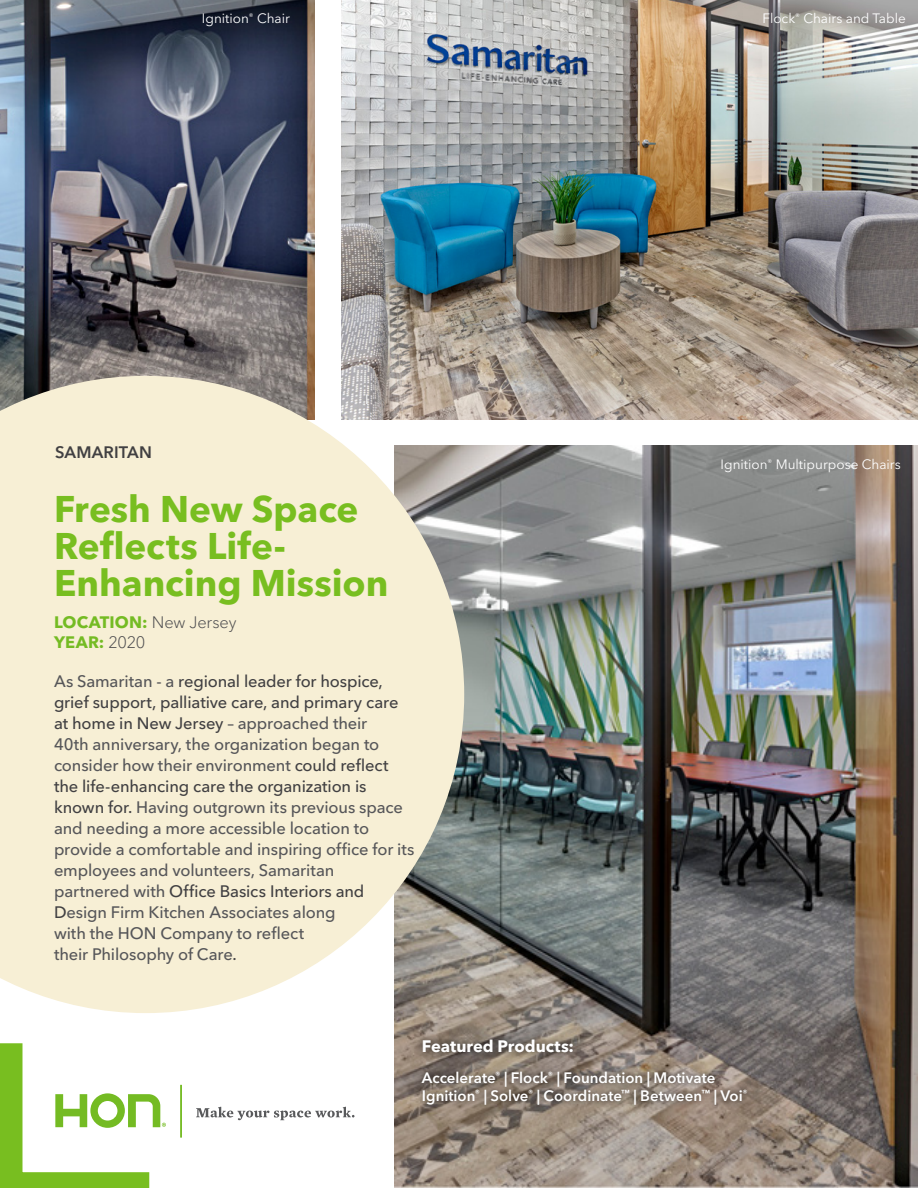
<style>
.page{position:relative;width:918px;height:1188px;background:#fff}
.page>*{position:absolute;margin:0;border:0;box-sizing:border-box;transform-origin:0 0}
.t1{font:700 36.75px/36.8px "Avenir Next LT Pro";color:#78be20}
.t2{font:500 16.5px/21px "Avenir Next LT Pro";letter-spacing:-.01em;color:#565659}
.t3{font:700 16.5px "Avenir Next LT Pro";letter-spacing:.005em;color:#74bb23}
.t4{font:700 16.5px "Avenir Next LT Pro";letter-spacing:-.005em;color:#fff}
.t5{font:600 16.5px "Avenir Next LT Pro";letter-spacing:.01em;color:#414042}
.t6{font:600 15px/18px "Avenir Next LT Pro";color:#fff}
.t7{font:13.5px "Avenir Next LT Pro";color:#fff}
.s1{font-weight:300;color:#4d4d4f}
.s2{color:#414042}
</style>
<div class="page">
<img style="left:341px;top:0;width:577px;height:419px">
<img style="left:0;top:0;width:314px;height:376px">
<img style="left:394px;top:446px;width:524px;height:742px">
<svg style="left:0;top:376px;width:464px;height:637px;background:#ede6cf"></svg>
<svg style="left:0;top:1043px;width:166px;height:145px"></svg>
<hr style="left:180px;top:1085px;width:2px;height:53px;background:#74bb23">
<svg style="left:196px;top:1107px;width:159px;height:13px"></svg>
<div style="left:415px;top:1032px;width:339px;height:80px;background:#000;opacity:.75"></div>
<div style="left:359px;top:388px;width:16px;height:22px;background:#000;opacity:.75"></div>
<p class="t7" style="left:202px;top:10px;width:90px">Ignition<sup>®</sup> Chair</p>
<p class="t5" style="left:55px;top:442px;width:99px">SAMARITAN</p>
<p class="t7" style="left:365px;top:391px;width:5px">I</p>
<p class="t1" style="left:54px;top:491px;width:336px">Fresh New Space<br>Reflects Life-<br>Enhancing Mission</p>
<p class="t3" style="left:54px;top:612px;width:184px">LOCATION: <span class="s1">New Jersey</span></p>
<p class="t3" style="left:54px;top:632px;width:93px">YEAR: <span class="s1">2020</span></p>
<p class="t2" style="left:54px;top:671px;width:362px">As Samaritan - a <span class="s2">regional leader for hospice, grief support, palliative care, and primary care at home in New Jersey</span> – approached their<br>40th anniversary, the organization began to consider how their environment <span class="s2">could reflect the life-enhancing care the organization is known for.</span> Having outgrown its previous space and needing a more accessible location to provide a comfortable and inspiring office for its employees and volunteers, Samaritan<br>partnered with <span class="s2">Office Basics Interiors and D</span>esign Firm Kitchen Associates along<br>with the HON Company to reflect<br>their Philosophy of Care<span class="s2">.</span></p>
<p class="t7" style="left:762px;top:10px;width:145px">Flock<sup>®</sup> Chairs and Table</p>
<p class="t7" style="left:721px;top:456px;width:182px">Ignition<sup>®</sup> Multipurpose Chairs</p>
<p class="t4" style="left:422px;top:1037px;width:154px">Featured Products:</p>
<p class="t6" style="left:422px;top:1069px;width:327px">Accelerate<sup>®</sup> | Flock<sup>®</sup> | Foundation | Motivate<br>Ignition<sup>®</sup> | Solve<sup>®</sup> | Coordinate<sup>™</sup> | Between<sup>™</sup> | Voi<sup>®</sup></p>
</div>
